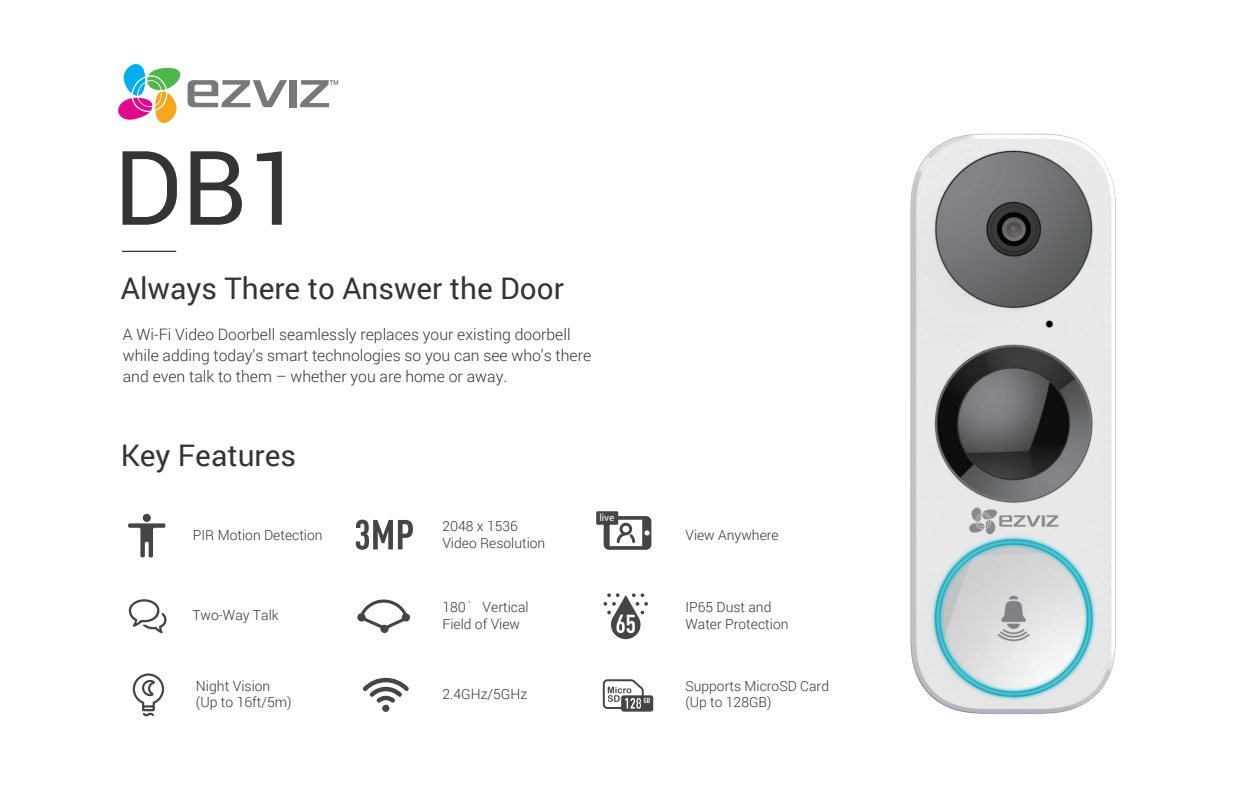
<style>
.page{position:relative;width:1260px;height:788px;background:#fff}
.page>*{position:absolute;margin:0;border:0;box-sizing:border-box;transform-origin:0 0}
.t1{font:103.25px "Roboto";color:#333434}
.t2{font:29.75px "Roboto";color:#333434}
.t3{font:700 25.64px "FFDIN Pro Cond";color:#fff}
.t4{font:300 15.75px/21px "Roboto";color:#333434}
.t5{font:300 14px/16.8px "Roboto";color:#333434}
.t6{font:300 14px "Roboto";color:#343434}
.t7{font:300 13.91px/16.7px "Roboto";color:#333434}
.t8{font:9.89px "Roboto";color:#fff}
.s1{font-family:"Adobe Song Std"}
</style>
<div class="page">
<img style="left:202px;top:80px;width:914px;height:634px">
<svg style="left:118px;top:64px;width:63px;height:59px"></svg>
<div style="left:289px;top:80px;width:8px;height:27px;background:#77787c"></div>
<svg style="left:188px;top:80px;width:99px;height:27px"></svg>
<svg style="left:300px;top:80px;width:38px;height:27px"></svg>
<hr style="left:122px;top:251px;width:54px;height:1px;background:#070304">
<div style="left:143px;top:514px;width:8px;height:8px;background:#444547;border-radius:50%"></div>
<svg style="left:128px;top:523px;width:37px;height:34px"></svg>
<svg style="left:129px;top:599px;width:38px;height:34px"></svg>
<svg style="left:133px;top:673px;width:31px;height:43px"></svg>
<div style="left:382px;top:704px;width:7px;height:7px;background:#444547;border-radius:50%"></div>
<svg style="left:363px;top:677px;width:46px;height:25px"></svg>
<svg style="left:356px;top:519px;width:57px;height:30px"></svg>
<svg style="left:604px;top:516px;width:47px;height:33px"></svg>
<div style="left:596px;top:511px;width:22px;height:13px;background:#444547"></div>
<svg style="left:604px;top:593px;width:44px;height:46px"></svg>
<svg style="left:359px;top:599px;width:49px;height:30px"></svg>
<div style="left:357px;top:613px;width:9px;height:8px;background:#444547;border-radius:50%"></div>
<div style="left:402px;top:613px;width:8px;height:8px;background:#444547;border-radius:50%"></div>
<div style="left:380px;top:624px;width:9px;height:9px;background:#444547;border-radius:50%"></div>
<svg style="left:603px;top:679px;width:50px;height:32px"></svg>
<h1 class="t1" style="left:113px;top:115px;width:194px">DB1</h1>
<h2 class="t2" style="left:121px;top:268px;width:445px">Always There to Answer the Door</h2>
<p class="t4" style="left:123px;top:323px;width:470px">A Wi-Fi Video Doorbell seamlessly replaces your existing doorbell while adding today’s smart technologies so you can see who’s there and even talk to them – whether you are home or away.</p>
<h2 class="t2" style="left:121px;top:434px;width:177px">Key Features</h2>
<p class="t8" style="left:599px;top:511px;width:17px">live</p>
<p class="t7" style="left:442px;top:517px;width:104px">2048 x 1536<br>Video Resolution</p>
<p class="t7" style="left:193px;top:526px;width:131px">PIR Motion Detection</p>
<p class="t7" style="left:685px;top:526px;width:95px">View Anywhere</p>
<p class="t7" style="left:192px;top:606px;width:88px">Two-Way Talk</p>
<p class="t7" style="left:442px;top:598px;width:88px">180<span class="s1">°</span> Vertical<br>Field of View</p>
<h3 class="t3" style="left:626px;top:604px;width:12px">5</h3>
<p class="t7" style="left:685px;top:598px;width:105px">IP65 Dust and<br>Water Protection</p>
<p class="t5" style="left:196px;top:676px;width:97px">Night Vision (Up to 16ft/5m)</p>
<p class="t6" style="left:442px;top:684px;width:86px">2.4GHz/5GHz</p>
<p class="t7" style="left:685px;top:676px;width:145px">Supports MicroSD Card (Up to 128GB)</p>
</div>
